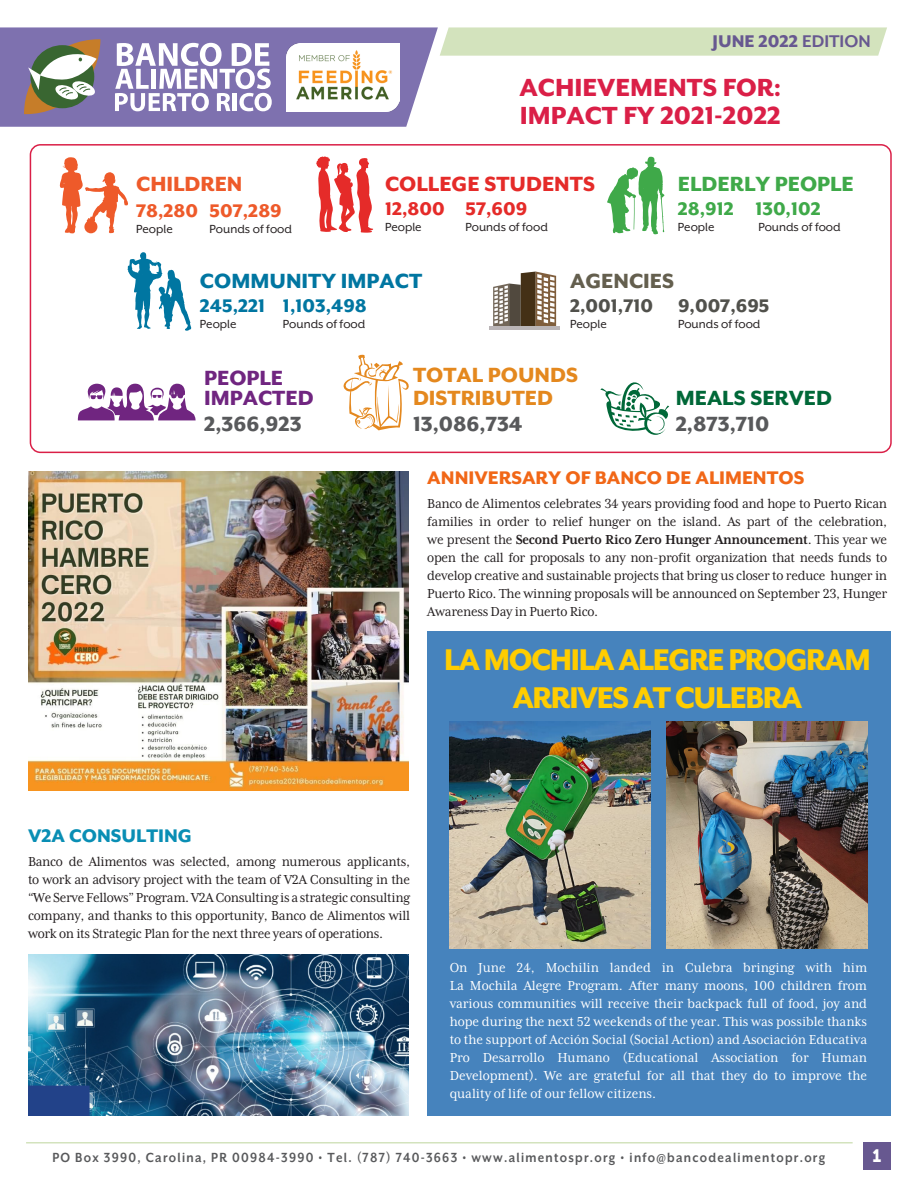
<style>
.page{position:relative;width:918px;height:1188px;background:#fff}
.page>*{position:absolute;margin:0;border:0;box-sizing:border-box;transform-origin:0 0}
.t1{font:800 34.5px/37.2px "Mr Eaves XL San OT";letter-spacing:-.04em;color:#ffcd00;text-align:center;scale:.95 1}
.t2{font:800 28.5px/28.2px "Mr Eaves XL San OT";color:#da1f47}
.t3{font:800 23.7px "Mr Eaves XL San OT";color:#58595b}
.t4{font:800 23.7px/22.8px "Mr Eaves XL San OT";color:#e4881e}
.t5{font:800 23.7px "Mr Eaves XL San OT";color:#e52b29}
.t6{font:800 23.7px "Mr Eaves XL San OT";color:#0076a1}
.t7{font:800 23.7px/19.8px "Mr Eaves XL San OT";color:#702580}
.t8{font:800 23.7px "Mr Eaves XL San OT";color:#3fa949}
.t9{font:800 23.7px "Mr Eaves XL San OT";color:#006838}
.t10{font:800 23.7px "Mr Eaves XL San OT";color:#ee5a2a}
.t11{font:800 23.7px "Mr Eaves XL San OT";color:#645f4e}
.t12{font:800 21px "Mr Eaves XL San OT";color:#f16717}
.t13{font:800 21px "Mr Eaves XL San OT";color:#51514c}
.t14{font:800 21px "Mr Eaves XL San OT";color:#0076a1}
.t15{font:800 21px "Mr Eaves XL San OT";color:#098eb4}
.t16{font:800 21px "Mr Eaves XL San OT";color:#3fa949}
.t17{font:800 21px "Mr Eaves XL San OT";color:#ee5a2a}
.t18{font:800 21px "Mr Eaves XL San OT";color:#e52b29}
.t19{font:800 19.5px "Mr Eaves XL San OT";color:#675890}
.t20{font:17.85px "Museo Sans 900";color:#fff;scale:.89 1}
.t21{font:700 15.3px "Mr Eaves XL San OT";letter-spacing:.095em;color:#58595b;scale:.89 1}
.t22{font:15px/18px "Mrs Eaves XL Serif Nar OT";letter-spacing:-.02em;color:#241f20;text-align:justify}
.t23{font:15px/18px "Mrs Eaves XL Serif Nar OT";color:#fff;text-align:justify}
.t24{font:13.5px "Mr Eaves XL San OT";color:#241f20}
.s1{font-weight:700}
</style>
<div class="page">
<svg style="left:440px;top:27px;width:447px;height:29px"></svg>
<hr style="left:26px;top:1142px;width:827px;height:2px;background:#d3e3bd">
<div style="left:863px;top:1142px;width:28px;height:28px;background:#675890"></div>
<svg style="left:0;top:27px;width:438px;height:100px;fill:#7e71af"></svg>
<svg style="left:115px;top:43px;width:157px;height:68px"></svg>
<svg style="left:24px;top:39px;width:76px;height:75px"></svg>
<img style="left:287px;top:44px;width:112px;height:68px">
<img style="left:28px;top:471px;width:381px;height:320px">
<img style="left:28px;top:954px;width:381px;height:162px">
<div style="left:428px;top:631px;width:463px;height:485px;background:#4683bd"></div>
<svg style="left:607px;top:157px;width:57px;height:77px"></svg>
<svg style="left:316px;top:156px;width:57px;height:77px"></svg>
<svg style="left:60px;top:157px;width:68px;height:76px"></svg>
<div style="left:30px;top:144px;width:862px;height:309px;border:2px solid #da1f47;border-radius:10px"></div>
<svg style="left:128px;top:252px;width:63px;height:79px"></svg>
<svg style="left:493px;top:272px;width:63px;height:55px"></svg>
<hr style="left:490px;top:327px;width:70px;height:3px;background:#bab5b7">
<svg style="left:343px;top:354px;width:66px;height:76px"></svg>
<svg style="left:600px;top:382px;width:69px;height:53px"></svg>
<svg style="left:78px;top:383px;width:118px;height:37px"></svg>
<img style="left:450px;top:722px;width:200px;height:227px">
<img style="left:666px;top:722px;width:201px;height:227px">
<h3 class="t19" style="left:713px;top:32px;width:160px">JUNE 2022 <span class="s1">EDITION</span></h3>
<h2 class="t2" style="left:519px;top:73px;width:263px">ACHIEVEMENTS FOR:<br>IMPACT FY 2021-2022</h2>
<h3 class="t8" style="left:678px;top:172px;width:177px">ELDERLY PEOPLE</h3>
<h3 class="t16" style="left:678px;top:198px;width:144px">28,912 130,102</h3>
<p class="t24" style="left:678px;top:220px;width:38px">People</p>
<p class="t24" style="left:758px;top:220px;width:84px">Pounds of food</p>
<h3 class="t10" style="left:136px;top:172px;width:108px">CHILDREN</h3>
<h3 class="t17" style="left:136px;top:200px;width:147px">78,280 507,289</h3>
<p class="t24" style="left:136px;top:222px;width:38px">People</p>
<p class="t24" style="left:210px;top:222px;width:84px">Pounds of food</p>
<h3 class="t6" style="left:200px;top:269px;width:224px">COMMUNITY IMPACT</h3>
<h3 class="t14" style="left:200px;top:296px;width:168px">245,221 1,103,498</h3>
<p class="t24" style="left:200px;top:317px;width:38px">People</p>
<p class="t24" style="left:283px;top:317px;width:84px">Pounds of food</p>
<h3 class="t5" style="left:385px;top:172px;width:211px">COLLEGE STUDENTS</h3>
<h3 class="t18" style="left:385px;top:198px;width:144px">12,800 57,609</h3>
<p class="t24" style="left:385px;top:220px;width:38px">People</p>
<p class="t24" style="left:466px;top:220px;width:84px">Pounds of food</p>
<h3 class="t11" style="left:570px;top:269px;width:106px">AGENCIES</h3>
<h3 class="t13" style="left:570px;top:295px;width:201px">2,001,710 9,007,695</h3>
<p class="t24" style="left:570px;top:317px;width:38px">People</p>
<p class="t24" style="left:678px;top:317px;width:84px">Pounds of food</p>
<h3 class="t4" style="left:413px;top:364px;width:167px">TOTAL POUNDS<br>DISTRIBUTED</h3>
<h3 class="t3" style="left:413px;top:412px;width:111px">13,086,734</h3>
<h3 class="t7" style="left:204px;top:368px;width:111px">PEOPLE<br>IMPACTED</h3>
<h3 class="t3" style="left:204px;top:412px;width:99px">2,366,923</h3>
<h3 class="t9" style="left:676px;top:386px;width:158px">MEALS SERVED</h3>
<h3 class="t3" style="left:676px;top:412px;width:95px">2,873,710</h3>
<h3 class="t12" style="left:427px;top:468px;width:379px">ANNIVERSARY OF BANCO DE ALIMENTOS</h3>
<p class="t22" style="left:427px;top:495px;width:461px">Banco de Alimentos celebrates 34 years providing food and hope to Puerto Rican families in order to relief hunger on the island. As part of the celebration, we present the <span class="s1">Second Puerto Rico Zero Hunger Announcement</span>. This year we open the call for proposals to any non-profit organization that needs funds to develop creative and sustainable projects that bring us closer to reduce hunger in Puerto Rico. The winning proposals will be announced on September 23, Hunger Awareness Day in Puerto Rico.</p>
<h1 class="t1" style="left:444px;top:641px;width:451px">LA MOCHILA ALEGRE PROGRAM<br>ARRIVES AT CULEBRA</h1>
<h3 class="t15" style="left:28px;top:825px;width:165px">V2A CONSULTING</h3>
<p class="t22" style="left:28px;top:852px;width:384px">Banco de Alimentos was selected, among numerous applicants, to work an advisory project with the team of V2A Consulting in the “We Serve Fellows” Program. V2A Consulting is a strategic consulting company, and thanks to this opportunity, Banco de Alimentos will work on its Strategic Plan for the next three years of operations.</p>
<p class="t23" style="left:450px;top:959px;width:419px">On June 24, Mochilin landed in Culebra bringing with him La Mochila Alegre Program. After many moons, 100 children from various communities will receive their backpack full of food, joy and hope during the next 52 weekends of the year. This was possible thanks to the support of Acción Social (Social Action) and Asociación Educativa Pro Desarrollo Humano (Educational Association for Human Development). We are grateful for all that they do to improve the quality of life of our fellow citizens.</p>
<p class="t21" style="left:52px;top:1149px;width:870px">PO Box 3990, Carolina, PR 00984-3990 • Tel. (787) 740-3663 • www.alimentospr.org • info@bancodealimentopr.org</p>
<p class="t20" style="left:873px;top:1145px;width:11px">1</p>
</div>
